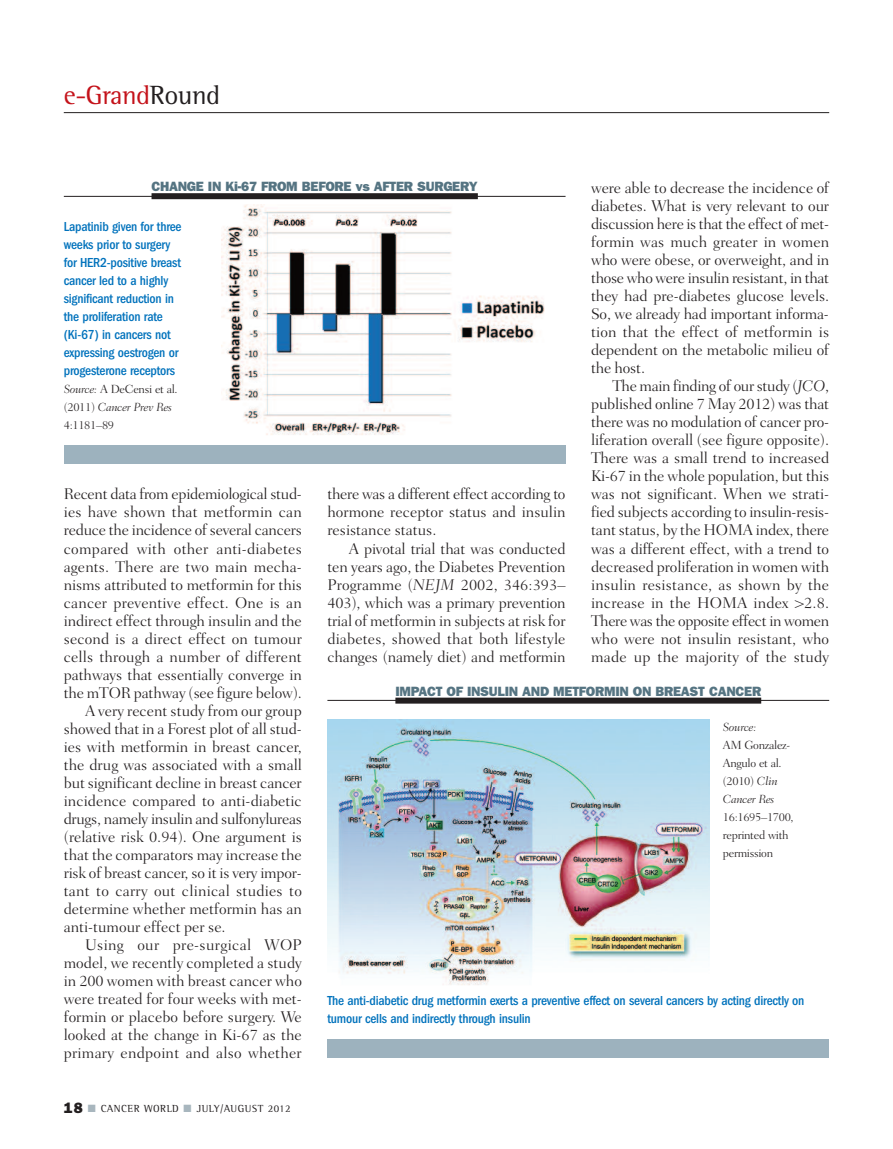
<style>
.page{position:relative;width:893px;height:1149px;background:#fff}
.page>*{position:absolute;margin:0;border:0;box-sizing:border-box;transform-origin:0 0}
.t1{font:27px "Rotis Semi Serif";letter-spacing:-.015em;color:#c4121a}
.t2{font:300 15.75px/18px "Fairfield LH";color:#231f20;text-align:justify}
.t3{font:300 15.75px "Fairfield LH";letter-spacing:-.02em;color:#231f20}
.t4{font:300 15.75px "Fairfield LH";letter-spacing:.02em;color:#231f20}
.t5{font:500 condensed 13.5px/18px "ITC Franklin Gothic Std";letter-spacing:-.015em;color:#0072bc}
.t6{font:800 13.5px "Franklin Gothic";letter-spacing:-.02em;color:#557482}
.t7{font:300 12px/18px "Fairfield LH";letter-spacing:-.025em;color:#231f20}
.t8{font:italic 300 12px "Fairfield LH";letter-spacing:-.025em;color:#231f20}
.t9{font:10.5px "Rotis Semi Serif";letter-spacing:.05em;color:#231f20}
.s1{color:#231f20}
.s2{font-style:italic}
.s3{font-family:"Franklin Gothic";font-weight:800;font-size:15px}
.s4{color:#a8b6be}
</style>
<div class="page">
<hr style="left:64px;top:112px;width:765px;height:1px;background:#231f20">
<div style="left:395px;top:697px;width:366px;height:6px;background:#231f20"></div>
<hr style="left:327px;top:699px;width:502px;height:1px;background:#231f20">
<img style="left:327px;top:719px;width:383px;height:266px">
<div style="left:327px;top:1039px;width:502px;height:18px;background:#9db2be"></div>
<div style="left:152px;top:193px;width:326px;height:6px;background:#231f20"></div>
<hr style="left:64px;top:196px;width:502px;height:1px;background:#231f20">
<img style="left:221px;top:204px;width:324px;height:231px">
<div style="left:64px;top:445px;width:502px;height:18px;background:#9db2be"></div>
<h1 class="t1" style="left:64px;top:86px;width:158px">e-Grand<span class="s1">Round</span></h1>
<p class="t2" style="left:591px;top:180px;width:240px">were able to decrease the incidence of diabetes. What is very relevant to our discussion here is that the effect of met&shy;formin was much greater in women who were obese, or overweight, and in those who were insulin resistant, in that they had pre-diabetes glucose levels.<br>So, we already had important informa&shy;tion that the effect of metformin is dependent on the metabolic milieu of the host.</p>
<p class="t2" style="left:591px;top:378px;width:240px;text-indent:21px">The main finding of our study (<span class="s2">JCO</span>, published online 7 May 2012) was that there was no modulation of cancer pro&shy;liferation overall (see figure opposite).<br>There was a small trend to increased Ki-67 in the whole population, but this was not significant. When we strati&shy;fied subjects according to insulin-resis&shy;tant status, by the HOMA index, there was a different effect, with a trend to decreased proliferation in women with insulin resistance, as shown by the increase in the HOMA index &gt;2.8.<br>There was the opposite effect in women who were not insulin resistant, who made up the majority of the study</p>
<p class="t6" style="left:152px;top:179px;width:328px">CHANGE IN Ki-67 FROM BEFORE vs AFTER SURGERY</p>
<p class="t5" style="left:64px;top:218px;width:119px">Lapatinib given for three weeks prior to surgery for HER2-positive breast cancer led to a highly significant reduction in the proliferation rate (Ki-67) in cancers not expressing oestrogen or progesterone receptors</p>
<p class="t7" style="left:64px;top:380px;width:115px"><span class="s2">Source:</span> A DeCensi et al. (2011) <span class="s2">Cancer Prev Res<br></span>4:1181–89</p>
<p class="t3" style="left:64px;top:488px;width:240px">Recent data from epidemiological stud-</p>
<p class="t2" style="left:64px;top:504px;width:240px">ies have shown that metformin can</p>
<p class="t2" style="left:64px;top:522px;width:240px">reduce the incidence of several cancers</p>
<p class="t2" style="left:64px;top:540px;width:240px">compared with other anti-diabetes</p>
<p class="t2" style="left:64px;top:558px;width:240px">agents. There are two main mecha-</p>
<p class="t2" style="left:64px;top:576px;width:240px">nisms attributed to metformin for this</p>
<p class="t2" style="left:64px;top:594px;width:240px">cancer preventive effect. One is an</p>
<p class="t2" style="left:64px;top:612px;width:240px">indirect effect through insulin and the</p>
<p class="t2" style="left:64px;top:630px;width:240px">second is a direct effect on tumour</p>
<p class="t2" style="left:64px;top:648px;width:240px">cells through a number of different</p>
<p class="t2" style="left:64px;top:666px;width:240px">pathways that essentially converge in</p>
<p class="t2" style="left:64px;top:684px;width:240px">the mTOR pathway (see figure below).</p>
<p class="t2" style="left:85px;top:702px;width:218px">A very recent study from our group</p>
<p class="t2" style="left:64px;top:720px;width:240px">showed that in a Forest plot of all stud-</p>
<p class="t2" style="left:64px;top:738px;width:240px">ies with metformin in breast cancer,</p>
<p class="t2" style="left:64px;top:756px;width:240px">the drug was associated with a small</p>
<p class="t2" style="left:64px;top:774px;width:240px">but significant decline in breast cancer</p>
<p class="t2" style="left:64px;top:792px;width:240px">incidence compared to anti-diabetic</p>
<p class="t3" style="left:64px;top:812px;width:240px">drugs, namely insulin and sulfonylureas</p>
<p class="t2" style="left:64px;top:828px;width:240px">(relative risk 0.94). One argument is</p>
<p class="t2" style="left:64px;top:846px;width:240px">that the comparators may increase the</p>
<p class="t2" style="left:64px;top:864px;width:239px">risk of breast cancer, so it is very impor-</p>
<p class="t2" style="left:64px;top:882px;width:240px">tant to carry out clinical studies to</p>
<p class="t2" style="left:64px;top:900px;width:240px">determine whether metformin has an</p>
<p class="t2" style="left:64px;top:918px;width:163px">anti-tumour effect per se.</p>
<p class="t4" style="left:85px;top:938px;width:218px">Using our pre-surgical WOP</p>
<p class="t2" style="left:64px;top:954px;width:240px">model, we recently completed a study</p>
<p class="t2" style="left:64px;top:972px;width:240px">in 200 women with breast cancer who</p>
<p class="t2" style="left:64px;top:990px;width:240px">were treated for four weeks with met-</p>
<p class="t2" style="left:64px;top:1008px;width:240px">formin or placebo before surgery. We</p>
<p class="t2" style="left:64px;top:1026px;width:240px">looked at the change in Ki-67 as the</p>
<p class="t2" style="left:64px;top:1044px;width:240px">primary endpoint and also whether</p>
<p class="t2" style="left:327px;top:486px;width:240px">there was a different effect according to hormone receptor status and insulin resistance status.</p>
<p class="t2" style="left:327px;top:540px;width:240px;text-indent:21px">A pivotal trial that was conducted ten years ago, the Diabetes Prevention Programme (<span class="s2">NEJM</span> 2002, 346:393– 403), which was a primary prevention trial of metformin in subjects at risk for diabetes, showed that both lifestyle changes (namely diet) and metformin</p>
<p class="t6" style="left:395px;top:683px;width:367px">IMPACT OF INSULIN AND METFORMIN ON BREAST CANCER</p>
<p class="t8" style="left:723px;top:722px;width:35px">Source:</p>
<p class="t7" style="left:723px;top:737px;width:69px">AM Gonzalez-<br>Angulo et al. (2010) <span class="s2">Clin<br>Cancer Res</span></p>
<p class="t7" style="left:723px;top:809px;width:72px">16:1695–1700, reprinted with permission</p>
<p class="t5" style="left:327px;top:992px;width:478px">The anti-diabetic drug metformin exerts a preventive effect on several cancers by acting directly on tumour cells and indirectly through insulin</p>
<p class="t9" style="left:64px;top:1104px;width:228px"><span class="s3">18</span> <span class="s4">■</span> CANCER WORLD <span class="s4">■</span> JULY/AUGUST 2012</p>
</div>
